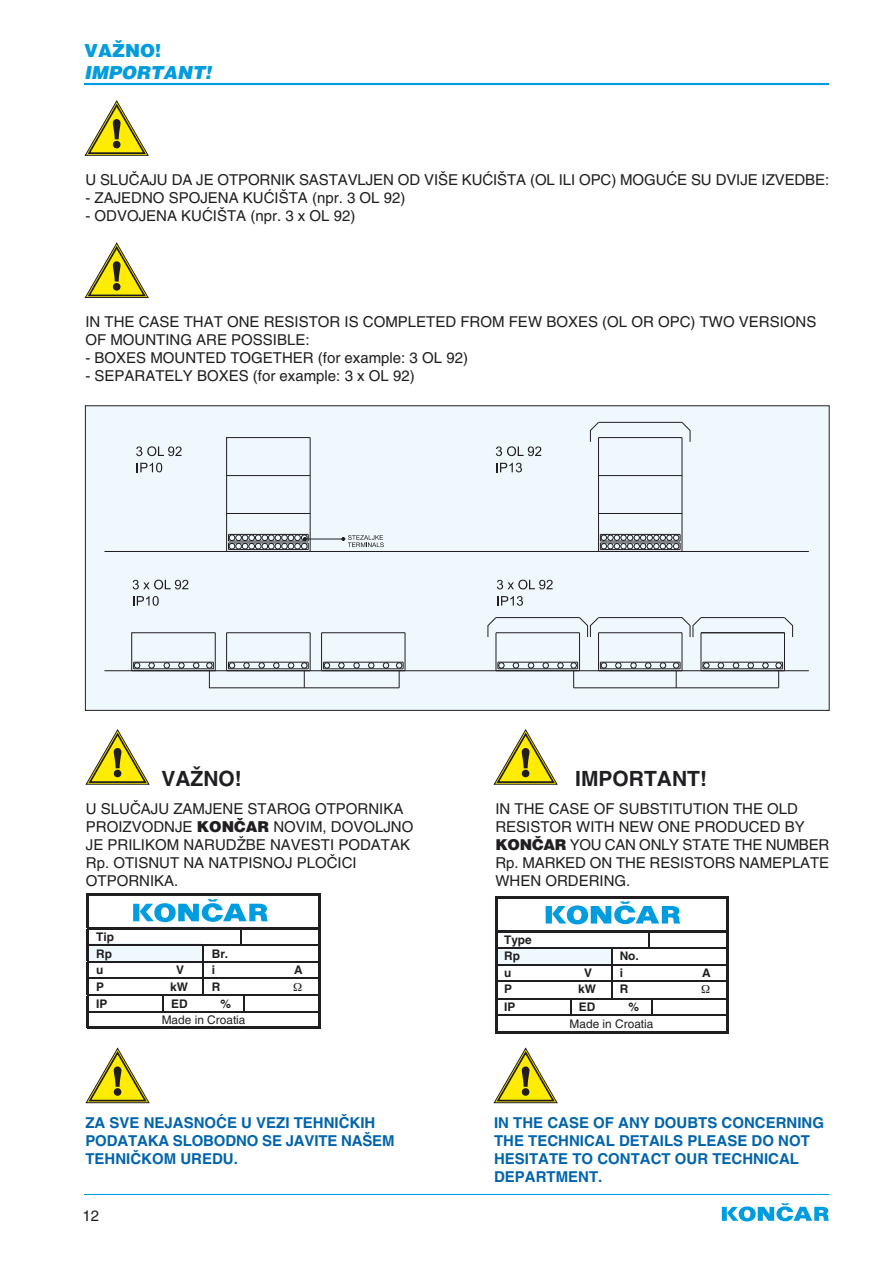
<style>
.page{position:relative;width:893px;height:1263px;background:#fff}
.page>*{position:absolute;margin:0;border:0;box-sizing:border-box;transform-origin:0 0}
.t1{font:700 21px "Helvetika";color:#201e21}
.t2{font:italic 800 18px "Helvetika";color:#009ce0}
.t3{font:800 18px "Helvetika";color:#009ce0}
.t4{font:15px/18px "Helvetika";color:#201e21}
.t5{font:700 15px/18px "Helvetika";color:#0064ac}
.t6{font:700 11.85px/16.5px "Helvetika";color:#201e21}
.t7{font:11.85px "Helvetika";color:#201e21}
.s1{font-weight:800}
</style>
<div class="page">
<div style="left:497px;top:947px;width:115px;height:18px;background:#eff8fd"></div>
<div style="left:86px;top:944px;width:116px;height:18px;background:#eff8fd"></div>
<hr style="left:84px;top:1194px;width:745px;height:1px;background:#009ce0">
<svg style="left:722px;top:1203px;width:107px;height:18px"></svg>
<hr style="left:84px;top:83px;width:745px;height:2px;background:#009ce0">
<div style="left:85px;top:406px;width:744px;height:304px;background:#eff8fd"></div>
<svg style="left:85px;top:100px;width:64px;height:56px"></svg>
<svg style="left:85px;top:242px;width:64px;height:56px"></svg>
<svg style="left:136px;top:446px;width:46px;height:10px"></svg>
<svg style="left:137px;top:463px;width:25px;height:9px"></svg>
<hr style="left:310px;top:438px;width:1px;height:113px;background:#201e21">
<hr style="left:305px;top:539px;width:38px;height:1px;background:#201e21">
<svg style="left:226px;top:437px;width:84px;height:114px"></svg>
<svg style="left:342px;top:535px;width:42px;height:12px"></svg>
<svg style="left:497px;top:463px;width:25px;height:9px"></svg>
<svg style="left:496px;top:446px;width:45px;height:10px"></svg>
<svg style="left:133px;top:596px;width:26px;height:10px"></svg>
<svg style="left:133px;top:580px;width:55px;height:9px"></svg>
<svg style="left:497px;top:580px;width:56px;height:9px"></svg>
<svg style="left:498px;top:596px;width:25px;height:10px"></svg>
<hr style="left:598px;top:437px;width:84px;height:1px;background:#201e21">
<hr style="left:598px;top:475px;width:84px;height:1px;background:#201e21">
<hr style="left:598px;top:513px;width:84px;height:1px;background:#201e21">
<hr style="left:598px;top:438px;width:1px;height:113px;background:#201e21">
<hr style="left:682px;top:438px;width:1px;height:113px;background:#201e21">
<svg style="left:600px;top:534px;width:81px;height:16px"></svg>
<hr style="left:598px;top:422px;width:84px;height:1px;background:#201e21">
<svg style="left:590px;top:422px;width:9px;height:20px"></svg>
<svg style="left:681px;top:422px;width:9px;height:20px"></svg>
<hr style="left:322px;top:632px;width:83px;height:1px;background:#201e21">
<hr style="left:405px;top:633px;width:1px;height:38px;background:#201e21">
<svg style="left:131px;top:632px;width:273px;height:56px"></svg>
<hr style="left:574px;top:687px;width:205px;height:1px;background:#201e21">
<svg style="left:615px;top:663px;width:7px;height:5px"></svg>
<hr style="left:600px;top:662px;width:80px;height:1px;background:#201e21">
<hr style="left:600px;top:668px;width:80px;height:1px;background:#201e21">
<hr style="left:598px;top:633px;width:1px;height:38px;background:#201e21">
<hr style="left:579px;top:633px;width:1px;height:38px;background:#201e21">
<hr style="left:496px;top:633px;width:1px;height:38px;background:#201e21">
<svg style="left:542px;top:663px;width:7px;height:5px"></svg>
<hr style="left:498px;top:668px;width:80px;height:1px;background:#201e21">
<hr style="left:498px;top:662px;width:80px;height:1px;background:#201e21">
<svg style="left:513px;top:662px;width:6px;height:7px"></svg>
<svg style="left:498px;top:662px;width:7px;height:7px"></svg>
<svg style="left:528px;top:662px;width:6px;height:7px"></svg>
<svg style="left:557px;top:662px;width:7px;height:7px"></svg>
<svg style="left:570px;top:662px;width:8px;height:26px"></svg>
<svg style="left:600px;top:662px;width:7px;height:7px"></svg>
<hr style="left:496px;top:632px;width:83px;height:1px;background:#201e21">
<hr style="left:784px;top:633px;width:1px;height:38px;background:#201e21">
<hr style="left:701px;top:633px;width:1px;height:38px;background:#201e21">
<hr style="left:682px;top:633px;width:1px;height:38px;background:#201e21">
<svg style="left:747px;top:663px;width:7px;height:5px"></svg>
<hr style="left:703px;top:668px;width:80px;height:1px;background:#201e21">
<hr style="left:703px;top:662px;width:80px;height:1px;background:#201e21">
<svg style="left:645px;top:662px;width:7px;height:7px"></svg>
<svg style="left:630px;top:662px;width:7px;height:7px"></svg>
<svg style="left:660px;top:662px;width:6px;height:7px"></svg>
<svg style="left:718px;top:662px;width:6px;height:7px"></svg>
<svg style="left:673px;top:662px;width:8px;height:26px"></svg>
<svg style="left:703px;top:662px;width:7px;height:7px"></svg>
<svg style="left:733px;top:662px;width:6px;height:7px"></svg>
<svg style="left:762px;top:662px;width:7px;height:7px"></svg>
<svg style="left:775px;top:662px;width:8px;height:26px"></svg>
<hr style="left:496px;top:617px;width:83px;height:1px;background:#201e21">
<svg style="left:488px;top:617px;width:8px;height:20px"></svg>
<svg style="left:579px;top:617px;width:122px;height:20px"></svg>
<hr style="left:701px;top:617px;width:83px;height:1px;background:#201e21">
<hr style="left:701px;top:632px;width:83px;height:1px;background:#201e21">
<svg style="left:784px;top:617px;width:9px;height:20px"></svg>
<hr style="left:104px;top:551px;width:705px;height:1px;background:#201e21">
<hr style="left:104px;top:670px;width:705px;height:1px;background:#201e21">
<hr style="left:227px;top:475px;width:83px;height:1px;background:#201e21">
<hr style="left:87px;top:893px;width:233px;height:2px;background:#201e21">
<hr style="left:87px;top:895px;width:2px;height:32px;background:#201e21">
<hr style="left:318px;top:895px;width:2px;height:32px;background:#201e21">
<hr style="left:87px;top:927px;width:233px;height:2px;background:#201e21">
<svg style="left:241px;top:929px;width:1px;height:15px"></svg>
<hr style="left:87px;top:944px;width:233px;height:1px;background:#201e21">
<hr style="left:87px;top:961px;width:233px;height:1px;background:#201e21">
<hr style="left:87px;top:977px;width:233px;height:1px;background:#201e21">
<svg style="left:203px;top:945px;width:1px;height:50px"></svg>
<hr style="left:87px;top:995px;width:233px;height:1px;background:#201e21">
<svg style="left:162px;top:996px;width:2px;height:15px"></svg>
<svg style="left:243px;top:996px;width:2px;height:15px"></svg>
<hr style="left:87px;top:1011px;width:233px;height:1px;background:#201e21">
<svg style="left:87px;top:929px;width:2px;height:97px"></svg>
<hr style="left:87px;top:1026px;width:231px;height:2px;background:#201e21">
<svg style="left:318px;top:929px;width:2px;height:99px"></svg>
<hr style="left:495px;top:896px;width:234px;height:2px;background:#201e21">
<hr style="left:495px;top:898px;width:2px;height:32px;background:#201e21">
<hr style="left:727px;top:898px;width:2px;height:32px;background:#201e21">
<hr style="left:495px;top:930px;width:234px;height:2px;background:#201e21">
<svg style="left:648px;top:932px;width:2px;height:16px"></svg>
<hr style="left:495px;top:948px;width:234px;height:1px;background:#201e21">
<hr style="left:495px;top:964px;width:234px;height:1px;background:#201e21">
<hr style="left:495px;top:981px;width:234px;height:1px;background:#201e21">
<svg style="left:611px;top:949px;width:1px;height:49px"></svg>
<hr style="left:495px;top:998px;width:234px;height:1px;background:#201e21">
<svg style="left:570px;top:999px;width:1px;height:15px"></svg>
<svg style="left:652px;top:999px;width:1px;height:15px"></svg>
<hr style="left:495px;top:1014px;width:234px;height:2px;background:#201e21">
<svg style="left:495px;top:932px;width:2px;height:99px"></svg>
<hr style="left:495px;top:1031px;width:232px;height:2px;background:#201e21">
<svg style="left:727px;top:932px;width:2px;height:101px"></svg>
<svg style="left:133px;top:899px;width:135px;height:23px"></svg>
<svg style="left:546px;top:901px;width:134px;height:23px"></svg>
<svg style="left:86px;top:729px;width:64px;height:56px"></svg>
<svg style="left:494px;top:729px;width:64px;height:56px"></svg>
<svg style="left:86px;top:1048px;width:64px;height:55px"></svg>
<svg style="left:494px;top:1048px;width:64px;height:55px"></svg>
<p class="t3" style="left:84px;top:44px;width:78px">VAÆNO!</p>
<p class="t2" style="left:84px;top:66px;width:128px">IMPORTANT!</p>
<p class="t4" style="left:85px;top:172px;width:745px">U SLU»AJU DA JE OTPORNIK SASTAVLJEN OD VI©E KUΔI©TA (OL ILI OPC) MOGUΔE SU DVIJE IZVEDBE:</p>
<p class="t4" style="left:85px;top:190px;width:322px">- ZAJEDNO SPOJENA KUΔI©TA (npr. 3 OL 92)</p>
<p class="t4" style="left:85px;top:208px;width:272px">- ODVOJENA KUΔI©TA (npr. 3 x OL 92)</p>
<p class="t4" style="left:85px;top:314px;width:732px">IN THE CASE THAT ONE RESISTOR IS COMPLETED FROM FEW BOXES (OL OR OPC) TWO VERSIONS<br>OF MOUNTING ARE POSSIBLE:</p>
<p class="t4" style="left:85px;top:350px;width:384px">- BOXES MOUNTED TOGETHER (for example: 3 OL 92)</p>
<p class="t4" style="left:85px;top:368px;width:331px">- SEPARATELY BOXES (for example: 3 x OL 92)</p>
<h1 class="t1" style="left:161px;top:766px;width:82px">VAÆNO!</h1>
<h1 class="t1" style="left:575px;top:766px;width:133px">IMPORTANT!</h1>
<p class="t4" style="left:86px;top:801px;width:329px">U SLU»AJU ZAMJENE STAROG OTPORNIKA<br>PROIZVODNJE <span class="s1">KON»AR</span> NOVIM, DOVOLJNO<br>JE PRILIKOM NARUDÆBE NAVESTI PODATAK<br>Rp. OTISNUT NA NATPISNOJ PLO»ICI<br>OTPORNIKA.</p>
<p class="t4" style="left:495px;top:802px;width:335px">IN THE CASE OF SUBSTITUTION THE OLD<br>RESISTOR WITH NEW ONE PRODUCED BY<br><span class="s1">KON»AR</span> YOU CAN ONLY STATE THE NUMBER<br>Rp. MARKED ON THE RESISTORS NAMEPLATE<br>WHEN ORDERING.</p>
<p class="t6" style="left:96px;top:929px;width:19px">Tip<br>Rp</p>
<p class="t6" style="left:212px;top:945px;width:18px">Br.</p>
<p class="t6" style="left:96px;top:962px;width:9px">u</p>
<p class="t6" style="left:176px;top:962px;width:9px">V</p>
<p class="t6" style="left:212px;top:962px;width:5px">i</p>
<p class="t6" style="left:294px;top:962px;width:10px">A</p>
<p class="t6" style="left:96px;top:978px;width:9px">P</p>
<p class="t6" style="left:170px;top:978px;width:19px">kW</p>
<p class="t6" style="left:212px;top:978px;width:10px">R</p>
<p class="t6" style="left:96px;top:996px;width:13px">IP</p>
<p class="t6" style="left:171px;top:996px;width:18px">ED</p>
<p class="t6" style="left:221px;top:996px;width:12px">%</p>
<p class="t7" style="left:162px;top:1016px;width:85px">Made in Croatia</p>
<p class="t5" style="left:85px;top:1114px;width:311px">ZA SVE NEJASNOΔE U VEZI TEHNI»KIH<br>PODATAKA SLOBODNO SE JAVITE NA©EM<br>TEHNI»KOM UREDU.</p>
<p class="t4" style="left:83px;top:1208px;width:18px">12</p>
<p class="t6" style="left:504px;top:932px;width:29px">Type<br>Rp</p>
<p class="t6" style="left:620px;top:948px;width:21px">No.</p>
<p class="t6" style="left:504px;top:964px;width:9px">u</p>
<p class="t6" style="left:584px;top:964px;width:9px">V</p>
<p class="t6" style="left:620px;top:964px;width:5px">i</p>
<p class="t6" style="left:702px;top:964px;width:10px">A</p>
<p class="t6" style="left:504px;top:981px;width:9px">P</p>
<p class="t6" style="left:578px;top:981px;width:19px">kW</p>
<p class="t6" style="left:620px;top:981px;width:10px">R</p>
<p class="t6" style="left:504px;top:999px;width:13px">IP</p>
<p class="t6" style="left:579px;top:999px;width:18px">ED</p>
<p class="t6" style="left:628px;top:999px;width:12px">%</p>
<p class="t7" style="left:570px;top:1019px;width:85px">Made in Croatia</p>
<p class="t5" style="left:494px;top:1114px;width:332px">IN THE CASE OF ANY DOUBTS CONCERNING<br>THE TECHNICAL DETAILS PLEASE DO NOT<br>HESITATE TO CONTACT OUR TECHNICAL<br>DEPARTMENT.</p>
</div>
